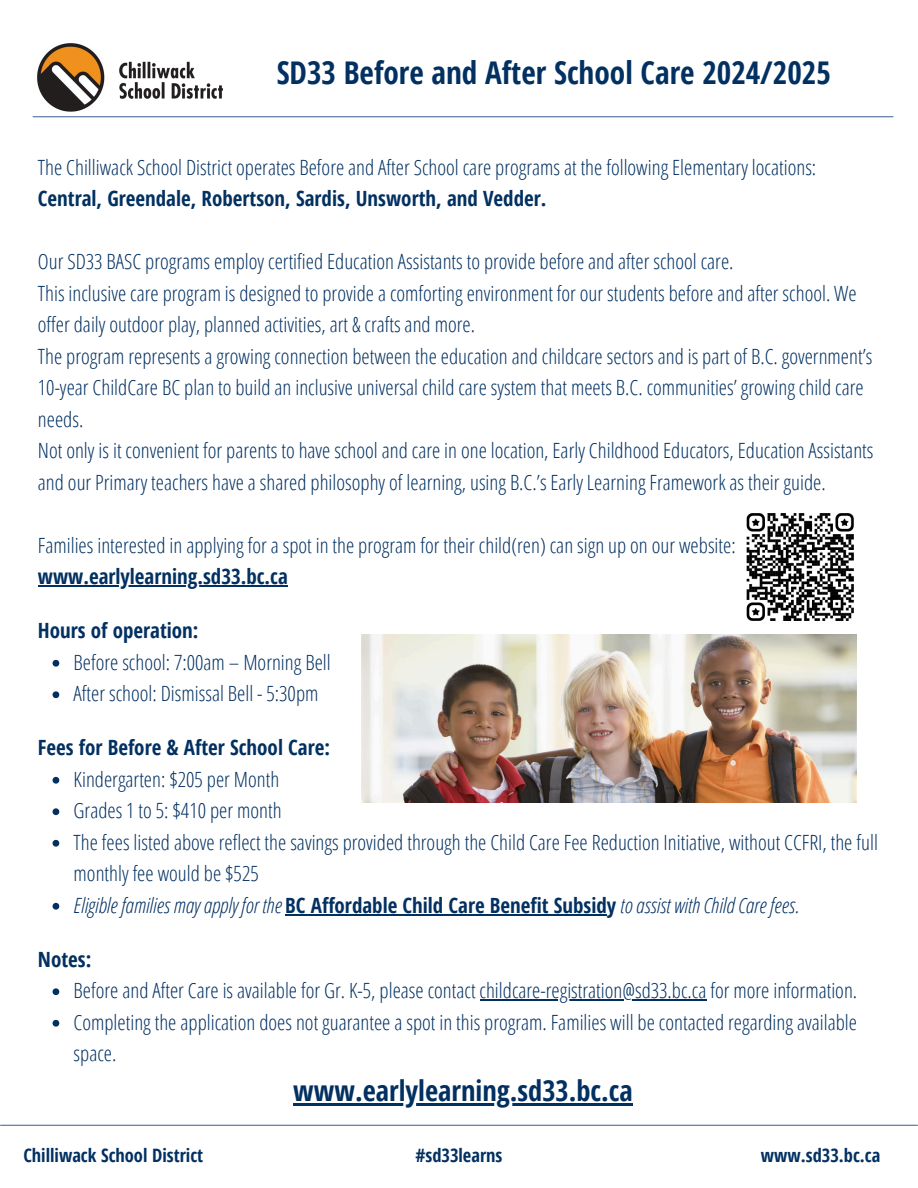
<style>
.page{position:relative;width:918px;height:1188px;background:#fff}
.page>*{position:absolute;margin:0;border:0;box-sizing:border-box;transform-origin:0 0}
.t1{font:700 31.35px "Open Sans Condensed";color:#023061}
.t2{font:700 28.5px "Open Sans Condensed";color:#023061}
.t3{font:300 21px/31.5px "Open Sans Condensed";color:#023061}
.t4{font:italic 300 21px "Open Sans Condensed";color:#023061}
.t5{font:700 21px "Open Sans Condensed";color:#023061}
.t6{font:700 18.45px "Open Sans Condensed";color:#023061}
.s1{font-weight:700}
.s2{font-weight:700;font-style:normal}
</style>
<div class="page">
<img style="left:32px;top:43px;width:191px;height:74px">
<hr style="left:33px;top:116px;width:860px;height:1px;background:#4e709c">
<hr style="left:38px;top:586px;width:250px;height:1px;background:#023061">
<svg style="left:53px;top:660px;width:6px;height:7px"></svg>
<svg style="left:53px;top:691px;width:6px;height:7px"></svg>
<svg style="left:53px;top:777px;width:6px;height:7px"></svg>
<svg style="left:53px;top:808px;width:6px;height:7px"></svg>
<svg style="left:53px;top:840px;width:6px;height:7px"></svg>
<svg style="left:53px;top:903px;width:6px;height:7px"></svg>
<hr style="left:285px;top:914px;width:322px;height:1px;background:#023061">
<svg style="left:53px;top:988px;width:6px;height:7px"></svg>
<hr style="left:480px;top:1000px;width:142px;height:1px;background:#023061">
<hr style="left:622px;top:1000px;width:85px;height:1px;background:#023061">
<svg style="left:53px;top:1020px;width:6px;height:7px"></svg>
<hr style="left:293px;top:1103px;width:340px;height:2px;background:#023061">
<hr style="left:1px;top:1125px;width:916px;height:1px;background:#4e709c">
<img style="left:361px;top:635px;width:495px;height:167px">
<img style="left:746px;top:513px;width:108px;height:108px">
<p class="t1" style="left:277px;top:50px;width:556px">SD33 Before and After School Care 2024/2025</p>
<h1 class="t3" style="left:38px;top:151px;width:780px">The Chilliwack School District operates Before and After School care programs at the following Elementary locations:<br><span class="s1">Central, Greendale, Robertson, Sardis, Unsworth, and Vedder.</span></h1>
<h3 class="t3" style="left:38px;top:246px;width:837px">Our SD33 BASC programs employ certified Education Assistants to provide before and after school care.<br>This inclusive care program is designed to provide a comforting environment for our students before and after school. We offer daily outdoor play, planned activities, art &amp; crafts and more.<br>The program represents a growing connection between the education and childcare sectors and is part of B.C. government’s 10-year ChildCare BC plan to build an inclusive universal child care system that meets B.C. communities’ growing child care needs.<br>Not only is it convenient for parents to have school and care in one location, Early Childhood Educators, Education Assistants and our Primary teachers have a shared philosophy of learning, using B.C.’s Early Learning Framework as their guide.</h3>
<h3 class="t3" style="left:38px;top:529px;width:699px">Families interested in applying for a spot in the program for their child(ren) can sign up on our website:</h3>
<h3 class="t5" style="left:38px;top:562px;width:251px">www.earlylearning.sd33.bc.ca</h3>
<h3 class="t5" style="left:38px;top:616px;width:162px">Hours of operation:</h3>
<h2 class="t3" style="left:74px;top:646px;width:259px">Before school: 7:00am – Morning Bell</h2>
<p class="t3" style="left:74px;top:678px;width:246px">After school: Dismissal Bell - 5:30pm</p>
<p class="t5" style="left:38px;top:733px;width:294px">Fees for Before &amp; After School Care:</p>
<h2 class="t3" style="left:74px;top:763px;width:207px">Kindergarten: $205 per Month</h2>
<p class="t3" style="left:74px;top:795px;width:210px">Grades 1 to 5: $410 per month</p>
<p class="t3" style="left:74px;top:826px;width:806px">The fees listed above reflect the savings provided through the Child Care Fee Reduction Initiative, without CCFRI, the full monthly fee would be $525</p>
<p class="t4" style="left:74px;top:891px;width:727px">Eligiblefamilies may apply for the <span class="s2">BC Affordable Child Care Benefit Subsidy</span> to assist with Child Carefees.</p>
<p class="t5" style="left:38px;top:945px;width:55px">Notes:</p>
<h2 class="t3" style="left:74px;top:975px;width:785px">Before and After Care is available for Gr. K-5, please contact childcare-registration@sd33.bc.ca for more information.</h2>
<p class="t3" style="left:74px;top:1006px;width:785px">Completing the application does not guarantee a spot in this program. Families will be contacted regarding available</p>
<h1 class="t3" style="left:74px;top:1038px;width:44px">space.</h1>
<p class="t2" style="left:293px;top:1070px;width:341px">www.earlylearning.sd33.bc.ca</p>
<p class="t6" style="left:23px;top:1142px;width:181px">Chilliwack School District</p>
<p class="t6" style="left:415px;top:1142px;width:89px">#sd33learns</p>
<p class="t6" style="left:761px;top:1142px;width:121px">www.sd33.bc.ca</p>
</div>
